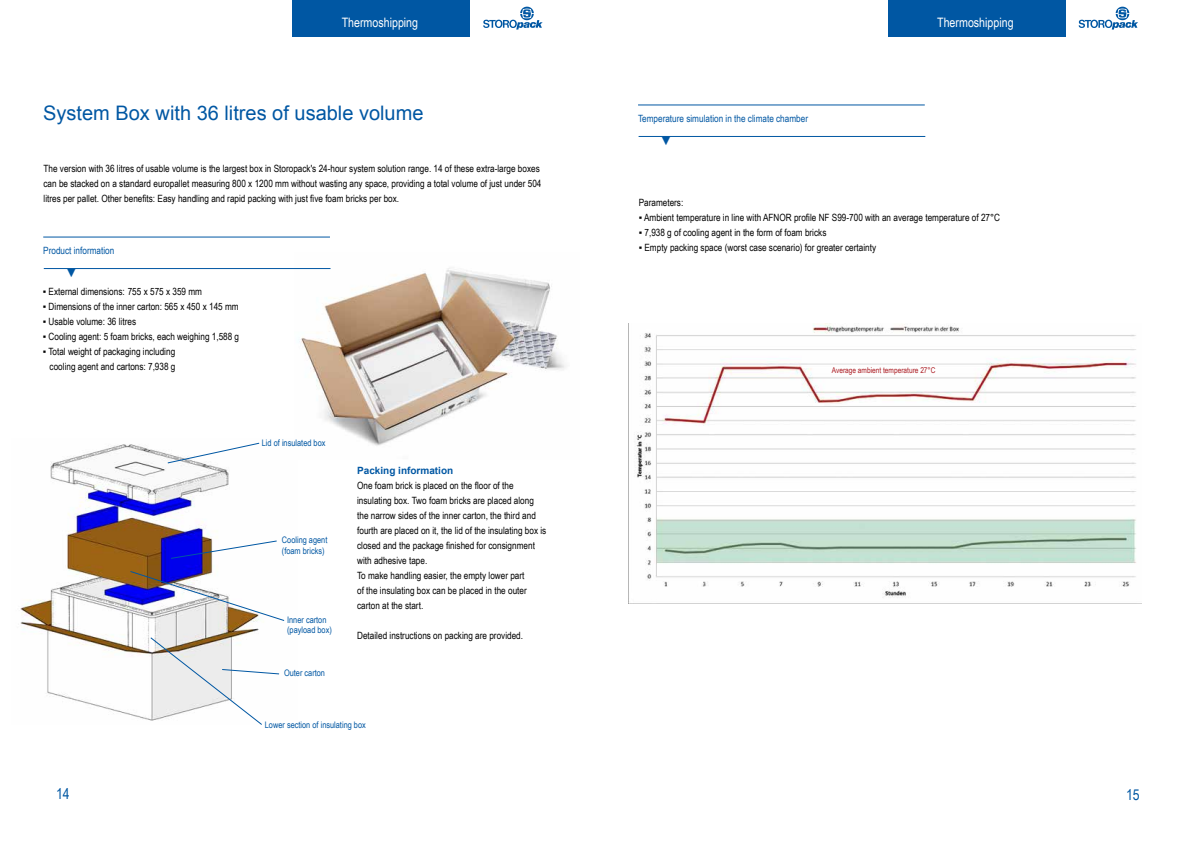
<style>
.page{position:relative;width:1191px;height:842px;background:#fff}
.page>*{position:absolute;margin:0;border:0;box-sizing:border-box;transform-origin:0 0}
.t1{font:20px "Arial";color:#0057a3}
.t2{font:15px "Arial Narrow";color:#0057a3}
.t3{font:13px "Arial Narrow";color:#fff}
.t4{font:12px "Times New Roman";color:#0057a3}
.t5{font:10px/15px "Arial Narrow";color:#000}
.t6{font:10px "Arial Narrow";color:#0057a3}
.t7{font:700 10px "Arial";color:#0057a3}
.t8{font:9px/10.8px "Arial Narrow";color:#0057a3}
.t9{font:8px "Arial Narrow";color:#ab1b22}
</style>
<div class="page">
<div style="left:292px;top:0;width:178px;height:37px;background:#0057a3"></div>
<div style="left:888px;top:0;width:177px;height:37px;background:#0057a3"></div>
<svg style="left:483px;top:7px;width:59px;height:23px"></svg>
<svg style="left:1078px;top:7px;width:60px;height:23px"></svg>
<img style="left:20px;top:444px;width:239px;height:276px">
<img style="left:294px;top:268px;width:272px;height:178px">
<img style="left:628px;top:323px;width:513px;height:281px">
<hr style="left:43px;top:237px;width:287px;height:1px;background:#0057a3">
<hr style="left:44px;top:268px;width:286px;height:1px;background:#0057a3">
<hr style="left:638px;top:104px;width:286px;height:1px;background:#0057a3">
<hr style="left:638px;top:136px;width:287px;height:1px;background:#0057a3">
<svg style="left:167px;top:442px;width:93px;height:22px"></svg>
<svg style="left:129px;top:570px;width:156px;height:52px"></svg>
<svg style="left:170px;top:540px;width:107px;height:19px"></svg>
<svg style="left:149px;top:636px;width:131px;height:89px"></svg>
<h3 class="t3" style="left:342px;top:13px;width:78px">Thermoshipping</h3>
<h3 class="t3" style="left:937px;top:13px;width:78px">Thermoshipping</h3>
<h1 class="t1" style="left:43px;top:99px;width:382px">System Box with 36 litres of usable volume</h1>
<p class="t5" style="left:44px;top:161px;width:499px">The version with 36 litres of usable volume is the largest box in Storopack's 24-hour system solution range. 14 of these extra-large boxes can be stacked on a standard europallet measuring 800 x 1200 mm without wasting any space, providing a total volume of just under 504 litres per pallet. Other benefits: Easy handling and rapid packing with just five foam bricks per box.</p>
<p class="t6" style="left:43px;top:243px;width:73px">Product information</p>
<p class="t4" style="left:65px;top:264px;width:13px">▼</p>
<p class="t5" style="left:43px;top:283px;width:161px">▪ External dimensions: 755 x 575 x 359 mm</p>
<p class="t5" style="left:43px;top:298px;width:197px">▪ Dimensions of the inner carton: 565 x 450 x 145 mm</p>
<p class="t5" style="left:43px;top:313px;width:95px">▪ Usable volume: 36 litres</p>
<p class="t5" style="left:43px;top:328px;width:198px">▪ Cooling agent: 5 foam bricks, each weighing 1,588 g</p>
<p class="t5" style="left:43px;top:343px;width:134px;text-align:right">▪ Total weight of packaging including cooling agent and cartons: 7,938 g</p>
<h2 class="t2" style="left:56px;top:783px;width:15px">14</h2>
<p class="t8" style="left:262px;top:437px;width:65px">Lid of insulated box</p>
<p class="t8" style="left:282px;top:534px;width:47px">Cooling agent (foam bricks)</p>
<p class="t8" style="left:287px;top:614px;width:46px">Inner carton (payload box)</p>
<p class="t8" style="left:284px;top:667px;width:43px">Outer carton</p>
<p class="t7" style="left:357px;top:464px;width:98px">Packing information</p>
<p class="t5" style="left:357px;top:478px;width:191px">One foam brick is placed on the floor of the insulating box. Two foam bricks are placed along the narrow sides of the inner carton, the third and fourth are placed on it, the lid of the insulating box is closed and the package finished for consignment with adhesive tape.<br>To make handling easier, the empty lower part<br>of the insulating box can be placed in the outer carton at the start.</p>
<p class="t5" style="left:357px;top:628px;width:167px">Detailed instructions on packing are provided.</p>
<p class="t8" style="left:265px;top:719px;width:102px">Lower section of insulating box</p>
<p class="t6" style="left:638px;top:111px;width:171px">Temperature simulation in the climate chamber</p>
<p class="t4" style="left:660px;top:132px;width:13px">▼</p>
<p class="t5" style="left:638px;top:195px;width:46px">Parameters:</p>
<p class="t5" style="left:638px;top:210px;width:363px">▪ Ambient temperature in line with AFNOR profile NF S99-700 with an average temperature of 27°C</p>
<p class="t5" style="left:638px;top:225px;width:189px">▪ 7,938 g of cooling agent in the form of foam bricks</p>
<p class="t5" style="left:638px;top:240px;width:239px">▪ Empty packing space (worst case scenario) for greater certainty</p>
<p class="t9" style="left:831px;top:365px;width:105px">Average ambient temperature 27°C</p>
<h2 class="t2" style="left:1126px;top:783px;width:15px">15</h2>
</div>
